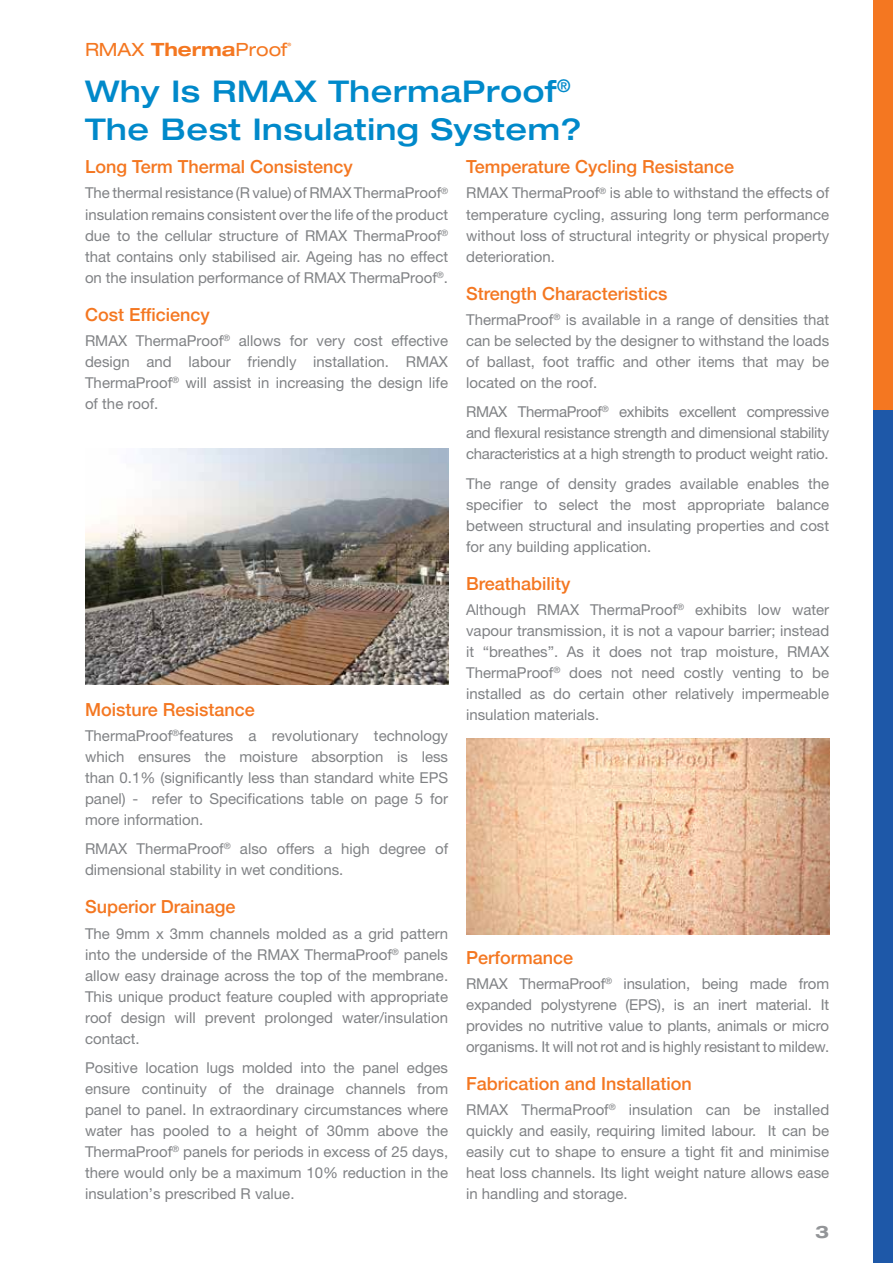
<style>
.page{position:relative;width:893px;height:1263px;background:#fff}
.page>*{position:absolute;margin:0;border:0;box-sizing:border-box;transform-origin:0 0}
.t1{font:500 expanded 30px/37.5px "Helvetica Neue";letter-spacing:.02em;color:#0089ca}
.t2{font:expanded 18.3px "Helvetica Neue";color:#f47721}
.t3{font:500 18px "Helvetica Neue";color:#f47721}
.t4{font:700 expanded 17.1px "Helvetica Neue";color:#939598}
.t5{font:15px/21px "Helvetica Neue";color:#808285;text-align:justify}
.s1{font-weight:700}
</style>
<div class="page">
<div style="left:874px;top:410px;width:19px;height:853px;background:#1e58a8"></div>
<div style="left:874px;top:0;width:19px;height:410px;background:#f47721"></div>
<img style="left:466px;top:738px;width:363px;height:197px">
<img style="left:85px;top:448px;width:363px;height:237px">
<p class="t2" style="left:85px;top:38px;width:208px">RMAX <span class="s1">Therma</span>Proof<sup>®</sup></p>
<h1 class="t1" style="left:85px;top:72px;width:498px">Why Is RMAX ThermaProof<sup>®<br></sup>The Best Insulating System?</h1>
<p class="t3" style="left:85px;top:152px;width:269px">Long Term Thermal Consistency</p>
<p class="t5" style="left:85px;top:182px;width:365px">The thermal resistance (R value) of RMAX ThermaProof<sup>® </sup>insulation remains consistent over the life of the product due to the cellular structure of RMAX ThermaProof<sup>® </sup>that contains only stabilised air. Ageing has no effect on the insulation performance of RMAX ThermaProof<sup>®</sup>.</p>
<p class="t3" style="left:85px;top:300px;width:126px">Cost Efficiency</p>
<p class="t5" style="left:85px;top:330px;width:365px">RMAX ThermaProof<sup>®</sup> allows for very cost effective design and labour friendly installation. RMAX ThermaProof<sup>®</sup> will assist in increasing the design life of the roof.</p>
<p class="t3" style="left:85px;top:695px;width:171px">Moisture Resistance</p>
<p class="t5" style="left:85px;top:725px;width:365px">ThermaProof<sup>®</sup>features a revolutionary technology which ensures the moisture absorption is less than 0.1% (significantly less than standard white EPS panel) - refer to Specifications table on page 5 for more information.</p>
<p class="t5" style="left:85px;top:838px;width:365px">RMAX ThermaProof<sup>®</sup> also offers a high degree of dimensional stability in wet conditions.</p>
<p class="t3" style="left:85px;top:892px;width:152px">Superior Drainage</p>
<p class="t5" style="left:85px;top:922px;width:365px">The 9mm x 3mm channels molded as a grid pattern into the underside of the RMAX ThermaProof<sup>®</sup> panels allow easy drainage across the top of the membrane.<br>This unique product feature coupled with appropriate roof design will prevent prolonged water/insulation contact.</p>
<p class="t5" style="left:85px;top:1057px;width:365px">Positive location lugs molded into the panel edges ensure continuity of the drainage channels from panel to panel. In extraordinary circumstances where water has pooled to a height of 30mm above the ThermaProof<sup>®</sup> panels for periods in excess of 25 days, there would only be a maximum 10% reduction in the insulation’s prescribed R value.</p>
<p class="t3" style="left:466px;top:152px;width:270px">Temperature Cycling Resistance</p>
<p class="t5" style="left:466px;top:182px;width:365px">RMAX ThermaProof<sup>®</sup> is able to withstand the effects of temperature cycling, assuring long term performance without loss of structural integrity or physical property deterioration.</p>
<p class="t3" style="left:466px;top:279px;width:203px">Strength Characteristics</p>
<p class="t5" style="left:466px;top:309px;width:365px">ThermaProof<sup>®</sup> is available in a range of densities that can be selected by the designer to withstand the loads of ballast, foot traffic and other items that may be located on the roof.</p>
<p class="t5" style="left:466px;top:401px;width:365px">RMAX ThermaProof<sup>®</sup> exhibits excellent compressive and flexural resistance strength and dimensional stability characteristics at a high strength to product weight ratio.</p>
<p class="t5" style="left:466px;top:473px;width:365px">The range of density grades available enables the specifier to select the most appropriate balance between structural and insulating properties and cost for any building application.</p>
<p class="t3" style="left:466px;top:569px;width:106px">Breathability</p>
<p class="t5" style="left:466px;top:599px;width:365px">Although RMAX ThermaProof<sup>®</sup> exhibits low water vapour transmission, it is not a vapour barrier; instead it “breathes”. As it does not trap moisture, RMAX ThermaProof<sup>®</sup> does not need costly venting to be installed as do certain other relatively impermeable insulation materials.</p>
<p class="t3" style="left:466px;top:943px;width:109px">Performance</p>
<p class="t5" style="left:466px;top:973px;width:365px">RMAX ThermaProof<sup>®</sup> insulation, being made from expanded polystyrene (EPS), is an inert material. It provides no nutritive value to plants, animals or micro organisms. It will not rot and is highly resistant to mildew.</p>
<p class="t3" style="left:466px;top:1069px;width:227px">Fabrication and Installation</p>
<p class="t5" style="left:466px;top:1099px;width:365px">RMAX ThermaProof<sup>®</sup> insulation can be installed quickly and easily, requiring limited labour. It can be easily cut to shape to ensure a tight fit and minimise heat loss channels. Its light weight nature allows ease in handling and storage.</p>
<p class="t4" style="left:815px;top:1221px;width:15px">3</p>
</div>
